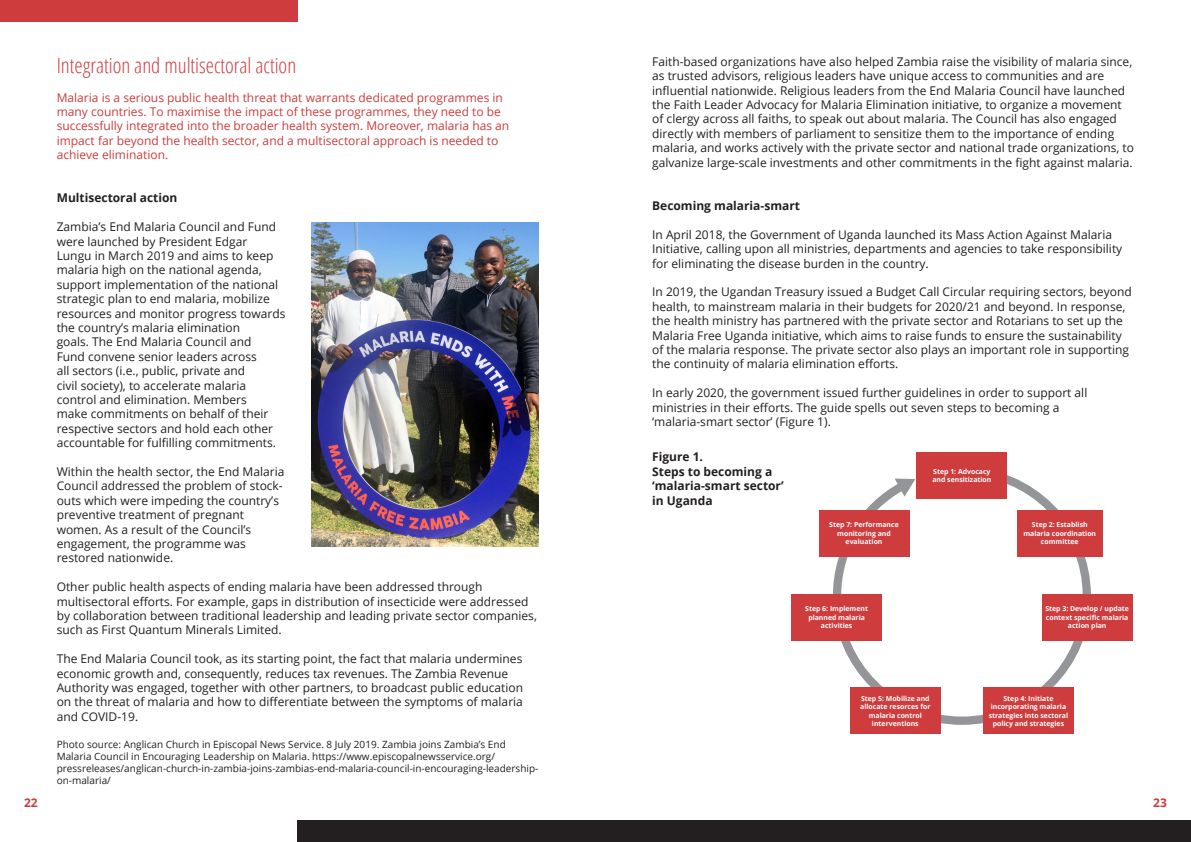
<style>
.page{position:relative;width:1191px;height:842px;background:#fff}
.page>*{position:absolute;margin:0;border:0;box-sizing:border-box;transform-origin:0 0}
.t1{font:300 condensed 21px "Open Sans";color:#ce3c3d}
.t2{font:12px/14.4px "Open Sans";color:#231f20}
.t3{font:12px/14.4px "Open Sans";color:#ce3c3d}
.t4{font:700 12px/14.4px "Open Sans";color:#231f20}
.t5{font:700 12px "Open Sans";color:#ce3c3d}
.t6{font:10px/12px "Open Sans";color:#231f20}
.t7{font:700 6.9px/8.3px "Open Sans";color:#fff;text-align:center}
</style>
<div class="page">
<div style="left:0;top:0;width:297px;height:21px;background:#ce3c3d"></div>
<div style="left:297px;top:821px;width:894px;height:21px;background:#231f20"></div>
<img style="left:312px;top:222px;width:227px;height:324px">
<svg style="left:828px;top:463px;width:267px;height:266px"></svg>
<svg style="left:894px;top:478px;width:21px;height:19px"></svg>
<div style="left:917px;top:452px;width:90px;height:47px;background:#ce3c3d"></div>
<div style="left:819px;top:510px;width:90px;height:46px;background:#ce3c3d"></div>
<div style="left:1017px;top:510px;width:85px;height:46px;background:#ce3c3d"></div>
<div style="left:791px;top:594px;width:90px;height:47px;background:#ce3c3d"></div>
<div style="left:1042px;top:594px;width:90px;height:47px;background:#ce3c3d"></div>
<div style="left:983px;top:688px;width:90px;height:46px;background:#ce3c3d"></div>
<div style="left:850px;top:688px;width:90px;height:46px;background:#ce3c3d"></div>
<p class="t1" style="left:57px;top:51px;width:241px">Integration and multisectoral action</p>
<p class="t3" style="left:57px;top:90px;width:454px">Malaria is a serious public health threat that warrants dedicated programmes in many countries. To maximise the impact of these programmes, they need to be successfully integrated into the broader health system. Moreover, malaria has an impact far beyond the health sector, and a multisectoral approach is needed to achieve elimination.</p>
<p class="t4" style="left:57px;top:191px;width:122px">Multisectoral action</p>
<p class="t2" style="left:57px;top:219px;width:230px">Zambia’s End Malaria Council and Fund were launched by President Edgar<br>Lungu in March 2019 and aims to keep malaria high on the national agenda, support implementation of the national strategic plan to end malaria, mobilize resources and monitor progress towards the country’s malaria elimination<br>goals. The End Malaria Council and<br>Fund convene senior leaders across<br>all sectors (i.e., public, private and<br>civil society), to accelerate malaria control and elimination. Members<br>make commitments on behalf of their respective sectors and hold each other accountable for fulfilling commitments.</p>
<p class="t2" style="left:57px;top:464px;width:229px">Within the health sector, the End Malaria Council addressed the problem of stock&shy;outs which were impeding the country’s preventive treatment of pregnant women. As a result of the Council’s engagement, the programme was restored nationwide.</p>
<p class="t2" style="left:57px;top:579px;width:482px">Other public health aspects of ending malaria have been addressed through multisectoral efforts. For example, gaps in distribution of insecticide were addressed by collaboration between traditional leadership and leading private sector companies, such as First Quantum Minerals Limited.</p>
<p class="t2" style="left:57px;top:651px;width:468px">The End Malaria Council took, as its starting point, the fact that malaria undermines economic growth and, consequently, reduces tax revenues. The Zambia Revenue Authority was engaged, together with other partners, to broadcast public education on the threat of malaria and how to differentiate between the symptoms of malaria and COVID-19.</p>
<p class="t6" style="left:57px;top:738px;width:483px">Photo source: Anglican Church in Episcopal News Service. 8 July 2019. Zambia joins Zambia’s End Malaria Council in Encouraging Leadership on Malaria. https://www.episcopalnewsservice.org/ pressreleases/anglican-church-in-zambia-joins-zambias-end-malaria-council-in-encouraging-leadership&shy;on-malaria/</p>
<p class="t2" style="left:652px;top:54px;width:483px">Faith-based organizations have also helped Zambia raise the visibility of malaria since, as trusted advisors, religious leaders have unique access to communities and are influential nationwide. Religious leaders from the End Malaria Council have launched the Faith Leader Advocacy for Malaria Elimination initiative, to organize a movement of clergy across all faiths, to speak out about malaria. The Council has also engaged directly with members of parliament to sensitize them to the importance of ending malaria, and works actively with the private sector and national trade organizations, to galvanize large-scale investments and other commitments in the fight against malaria.</p>
<p class="t4" style="left:652px;top:198px;width:149px">Becoming malaria-smart</p>
<p class="t2" style="left:652px;top:227px;width:471px">In April 2018, the Government of Uganda launched its Mass Action Against Malaria<br>Initiative, calling upon all ministries, departments and agencies to take responsibility for eliminating the disease burden in the country.</p>
<p class="t2" style="left:652px;top:284px;width:481px">In 2019, the Ugandan Treasury issued a Budget Call Circular requiring sectors, beyond health, to mainstream malaria in their budgets for 2020/21 and beyond. In response, the health ministry has partnered with the private sector and Rotarians to set up the Malaria Free Uganda initiative, which aims to raise funds to ensure the sustainability of the malaria response. The private sector also plays an important role in supporting the continuity of malaria elimination efforts.</p>
<p class="t2" style="left:652px;top:385px;width:437px">In early 2020, the government issued further guidelines in order to support all ministries in their efforts. The guide spells out seven steps to becoming a ‘malaria-smart sector’ (Figure 1).</p>
<p class="t4" style="left:652px;top:449px;width:133px">Figure 1.<br>Steps to becoming a ‘malaria-smart sector’ in Uganda</p>
<p class="t7" style="left:932px;top:467px;width:60px;text-align:left">Step 1: Advocacy and sensitization</p>
<p class="t7" style="left:829px;top:520px;width:71px">Step 7: Performance monitoring and evaluation</p>
<p class="t7" style="left:1023px;top:520px;width:74px">Step 2: Establish malaria coordination committee</p>
<p class="t7" style="left:805px;top:605px;width:64px">Step 6: Implement planned malaria activities</p>
<p class="t7" style="left:1045px;top:605px;width:85px">Step 3: Develop / update context specific malaria action plan</p>
<p class="t7" style="left:860px;top:694px;width:72px">Step 5: Mobilize and allocate resorces for malaria control interventions</p>
<p class="t7" style="left:988px;top:694px;width:81px">Step 4: Initiate incorporating malaria strategies into sectoral policy and strategies</p>
<p class="t5" style="left:24px;top:794px;width:15px">22</p>
<p class="t5" style="left:1153px;top:794px;width:15px">23</p>
</div>
